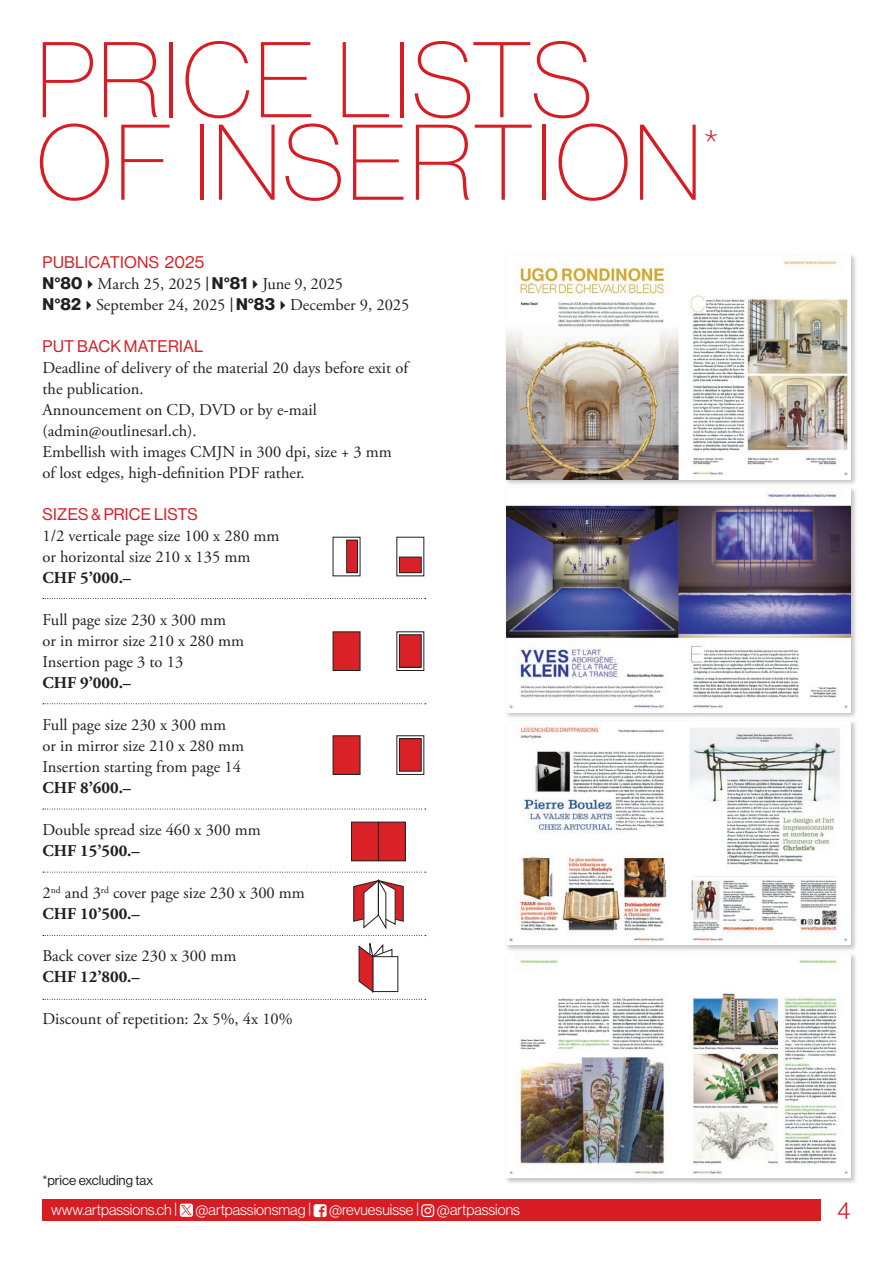
<style>
.page{position:relative;width:893px;height:1263px;background:#fff}
.page>*{position:absolute;margin:0;border:0;box-sizing:border-box;transform-origin:0 0}
.t1{font:105px/82.5px "N Haas Grotesk DS Pro 25 Th";letter-spacing:.015em;color:#d81c23}
.t2{font:45px "N Haas Grotesk DS Pro 25 Th";color:#d81c23}
.t3{font:24px "N Haas Grotesk DS Pro 45 Lt";color:#d81c23}
.t4{font:16.5px/21px "Adobe Garamond Pro";color:#231f20}
.t5{font:700 16.5px "Adobe Garamond Pro";color:#231f20}
.t6{font:16.5px "N Haas Grotesk DS Pro 55 Rg";letter-spacing:.015em;color:#d81c23}
.t7{font:15px "N Haas Grotesk DS Pro 45 Lt";color:#fff}
.t8{font:13.5px "N Haas Grotesk DS Pro 55 Rg";color:#231f20}
.s1{font-family:"N Haas Grotesk DS Pro 75 Bd"}
.s2{font-family:"N Haas Grotesk DS Pro 55 Rg"}
.s3{font-weight:700}
</style>
<div class="page">
<svg style="left:359px;top:943px;width:34px;height:50px"></svg>
<div style="left:351px;top:822px;width:27px;height:39px;background:#da2128"></div>
<div style="left:351px;top:822px;width:28px;height:39px;border:1px solid #231f20"></div>
<div style="left:379px;top:822px;width:26px;height:39px;background:#da2128"></div>
<div style="left:378px;top:822px;width:28px;height:39px;border:1px solid #231f20"></div>
<svg style="left:43px;top:598px;width:383px;height:1px"></svg>
<svg style="left:43px;top:703px;width:383px;height:1px"></svg>
<svg style="left:43px;top:809px;width:383px;height:1px"></svg>
<svg style="left:43px;top:872px;width:383px;height:57px"></svg>
<svg style="left:43px;top:935px;width:383px;height:1px"></svg>
<svg style="left:43px;top:999px;width:383px;height:1px"></svg>
<div style="left:333px;top:632px;width:27px;height:38px;background:#da2128"></div>
<svg style="left:398px;top:634px;width:1px;height:34px"></svg>
<div style="left:399px;top:635px;width:22px;height:32px;background:#da2128"></div>
<div style="left:399px;top:634px;width:23px;height:34px;border:1px solid #231f20"></div>
<div style="left:333px;top:736px;width:27px;height:38px;background:#da2128"></div>
<div style="left:333px;top:735px;width:27px;height:40px;border:1px solid #231f20"></div>
<svg style="left:398px;top:738px;width:1px;height:34px"></svg>
<div style="left:396px;top:735px;width:28px;height:40px;border:1px solid #231f20"></div>
<div style="left:399px;top:739px;width:22px;height:32px;background:#da2128"></div>
<div style="left:399px;top:738px;width:23px;height:34px;border:1px solid #231f20"></div>
<div style="left:347px;top:540px;width:10px;height:33px;background:#da2128"></div>
<div style="left:346px;top:540px;width:12px;height:33px;border:1px solid #231f20"></div>
<div style="left:399px;top:557px;width:22px;height:16px;background:#da2128"></div>
<div style="left:399px;top:557px;width:23px;height:16px;border:1px solid #231f20"></div>
<div style="left:43px;top:1199px;width:778px;height:21px;background:#d81c23"></div>
<svg style="left:180px;top:1203px;width:13px;height:14px"></svg>
<div style="left:505px;top:254px;width:352px;height:232px;background:#231f20;opacity:.25"></div>
<img style="left:506px;top:255px;width:344px;height:224px">
<div style="left:505px;top:487px;width:352px;height:232px;background:#231f20;opacity:.25"></div>
<img style="left:506px;top:488px;width:344px;height:224px">
<div style="left:505px;top:720px;width:352px;height:232px;background:#231f20;opacity:.25"></div>
<img style="left:506px;top:721px;width:344px;height:224px">
<div style="left:505px;top:952px;width:352px;height:233px;background:#231f20;opacity:.25"></div>
<img style="left:506px;top:954px;width:344px;height:224px">
<h1 class="t1" style="left:36px;top:39px;width:668px">PRICE LISTS<br>OF INSERTION</h1>
<h2 class="t2" style="left:703px;top:121px;width:17px">*</h2>
<p class="t6" style="left:43px;top:253px;width:163px">PUBLICATIONS 2025</p>
<p class="t4" style="left:43px;top:274px;width:368px"><span class="s1">N°80</span>✔March 25, 2025 <span class="s2">|</span> <span class="s1">N°81</span>✔June 9, 2025<br><span class="s1">N°82</span>✔September 24, 2025 <span class="s2">|</span> <span class="s1">N°83</span>✔December 9, 2025</p>
<p class="t6" style="left:43px;top:337px;width:162px">PUT BACK MATERIAL</p>
<p class="t4" style="left:43px;top:358px;width:367px">Deadline of delivery of the material 20 days before exit of the publication.<br>Announcement on CD, DVD or by e-mail (admin@outlinesarl.ch).<br>Embellish with images CMJN in 300 dpi, size + 3 mm of lost edges, high-definition PDF rather.</p>
<p class="t6" style="left:43px;top:505px;width:157px">SIZES &amp; PRICE LISTS</p>
<p class="t4" style="left:43px;top:526px;width:238px">1/2 verticale page size 100 x 280 mm or horizontal size 210 x 135 mm</p>
<p class="t5" style="left:43px;top:568px;width:90px">CHF 5’000.–</p>
<p class="t4" style="left:43px;top:610px;width:203px">Full page size 230 x 300 mm<br>or in mirror size 210 x 280 mm<br>Insertion page 3 to 13</p>
<p class="t5" style="left:43px;top:673px;width:90px">CHF 9’000.–</p>
<p class="t4" style="left:43px;top:715px;width:203px">Full page size 230 x 300 mm<br>or in mirror size 210 x 280 mm<br>Insertion starting from page 14</p>
<p class="t5" style="left:43px;top:778px;width:90px">CHF 8’600.–</p>
<p class="t4" style="left:43px;top:820px;width:220px">Double spread size 460 x 300 mm</p>
<p class="t5" style="left:43px;top:841px;width:99px">CHF 15’500.–</p>
<p class="t4" style="left:43px;top:883px;width:264px">2<sup>nd</sup> and 3<sup>rd</sup> cover page size 230 x 300 mm<br><span class="s3">CHF 10’500.–</span></p>
<p class="t4" style="left:43px;top:946px;width:195px">Back cover size 230 x 300 mm</p>
<p class="t5" style="left:43px;top:967px;width:99px">CHF 12’800.–</p>
<p class="t4" style="left:43px;top:1009px;width:252px">Discount of repetition: 2x 5%, 4x 10%</p>
<p class="t8" style="left:43px;top:1173px;width:112px">*price excluding tax</p>
<p class="t7" style="left:51px;top:1201px;width:470px">www.artpassions.ch | @artpassionsmag | @revuesuisse | @artpassions</p>
<h3 class="t3" style="left:838px;top:1197px;width:14px">4</h3>
</div>
